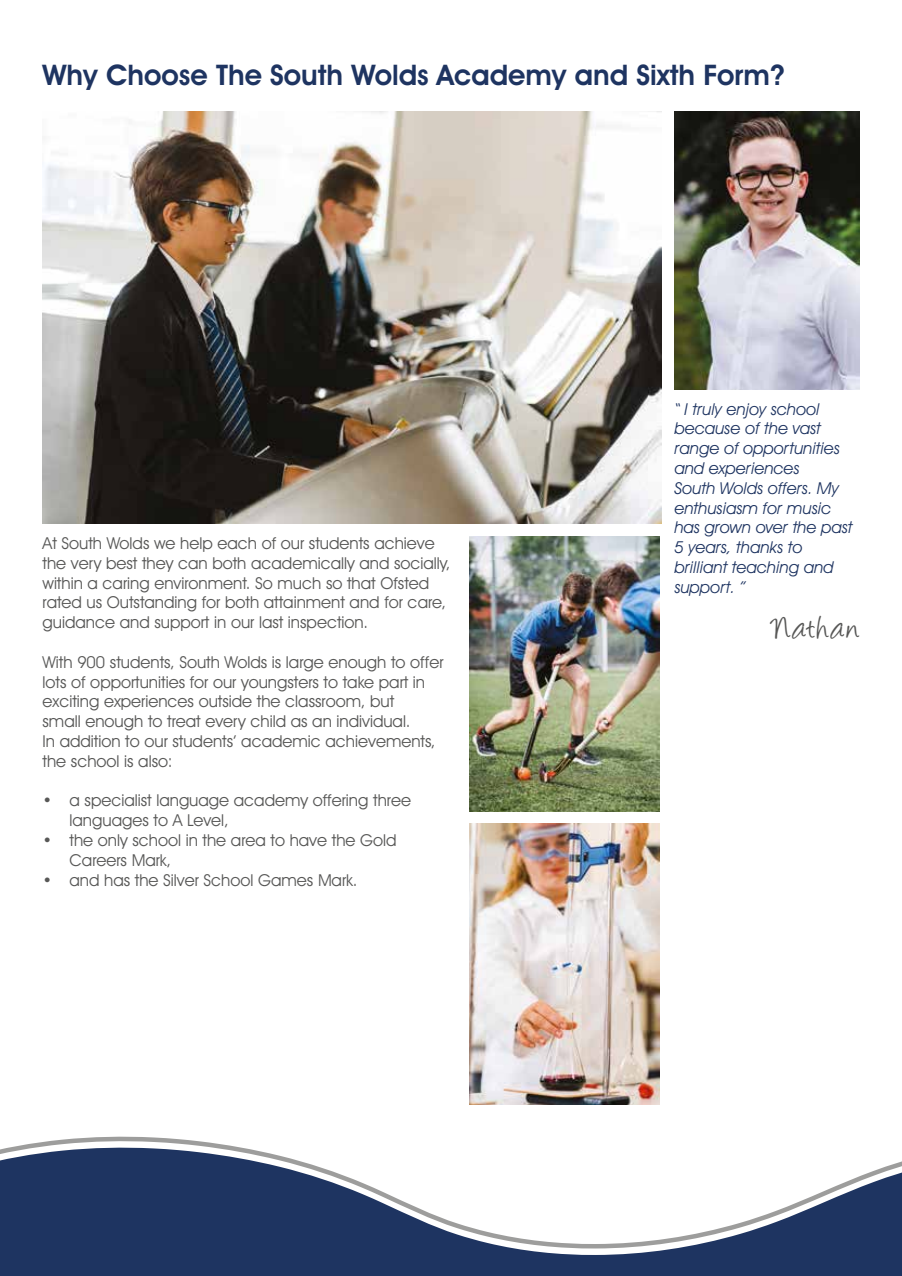
<style>
.page{position:relative;width:902px;height:1276px;background:#fff}
.page>*{position:absolute;margin:0;border:0;box-sizing:border-box;transform-origin:0 0}
.t1{font:36px "Angelina";letter-spacing:.05em;color:#575756}
.t2{font:600 28.5px "Avant Garde IT Cby BT";color:#1e3461}
.t3{font:16.5px/19.8px "Avant Garde IT Cby BT";color:#575756}
.t4{font:italic 16.5px/19.8px "Avant Garde IT Cby BT";color:#1e3461}
</style>
<div class="page">
<img style="left:43px;top:112px;width:618px;height:411px">
<img style="left:470px;top:536px;width:189px;height:275px">
<img style="left:469px;top:824px;width:190px;height:280px">
<img style="left:674px;top:112px;width:185px;height:277px">
<svg style="left:13px;top:1136px;width:224px;height:11px"></svg>
<svg style="left:0;top:1147px;width:901px;height:129px;fill:#1e3461"></svg>
<h2 class="t2" style="left:43px;top:57px;width:743px">Why Choose The South Wolds Academy and Sixth Form?</h2>
<p class="t3" style="left:43px;top:533px;width:409px">At South Wolds we help each of our students achieve the very best they can both academically and socially, within a caring environment. So much so that Ofsted rated us Outstanding for both attainment and for care, guidance and support in our last inspection.</p>
<p class="t3" style="left:43px;top:652px;width:402px">With 900 students, South Wolds is large enough to offer lots of opportunities for our youngsters to take part in exciting experiences outside the classroom, but<br>small enough to treat every child as an individual.<br>In addition to our students’ academic achievements, the school is also:</p>
<p class="t3" style="left:70px;top:790px;width:343px;text-indent:-27px">• a specialist language academy offering three languages to A Level,</p>
<p class="t3" style="left:70px;top:830px;width:328px;text-indent:-27px">• the only school in the area to have the Gold<br>Careers Mark,</p>
<p class="t3" style="left:43px;top:869px;width:316px">• and has the Silver School Games Mark.</p>
<p class="t4" style="left:674px;top:399px;width:180px">“ I truly enjoy school because of the vast range of opportunities and experiences<br>South Wolds offers. My enthusiasm for music has grown over the past<br>5 years, thanks to brilliant teaching and support. ”</p>
<h1 class="t1" style="left:771px;top:612px;width:89px">Nathan</h1>
</div>
